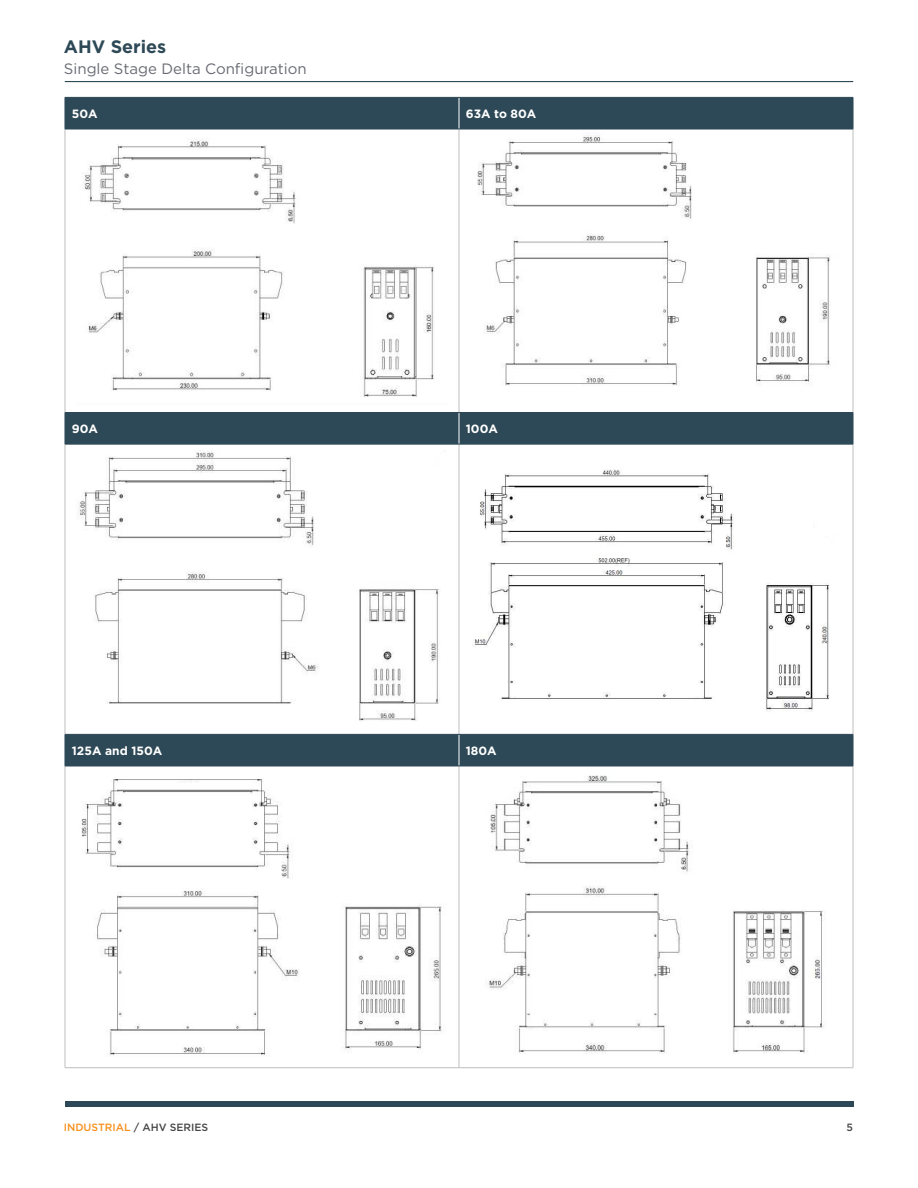
<style>
.page{position:relative;width:918px;height:1188px;background:#fff}
.page>*{position:absolute;margin:0;border:0;box-sizing:border-box;transform-origin:0 0}
.t1{font:700 18px "Gotham";color:#2d4856}
.t2{font:15px "Gotham";color:#696b73}
.t3{font:700 12px "Gotham";color:#fff}
.t4{font:500 10.5px "Gotham";color:#f7901d}
.t5{font:500 10.5px "Gotham";color:#454547}
.s1{color:#454547}
</style>
<div class="page">
<svg style="left:66px;top:98px;width:787px;height:668px;fill:#2d4856"></svg>
<hr style="left:65px;top:129px;width:1px;height:283px;background:#bfbebf">
<hr style="left:459px;top:129px;width:1px;height:283px;background:#bfbebf">
<hr style="left:853px;top:129px;width:1px;height:283px;background:#bfbebf">
<hr style="left:65px;top:444px;width:1px;height:290px;background:#bfbebf">
<hr style="left:459px;top:444px;width:1px;height:290px;background:#bfbebf">
<hr style="left:853px;top:444px;width:1px;height:290px;background:#bfbebf">
<hr style="left:65px;top:766px;width:1px;height:301px;background:#bfbebf">
<hr style="left:459px;top:766px;width:1px;height:301px;background:#bfbebf">
<hr style="left:853px;top:766px;width:1px;height:301px;background:#bfbebf">
<hr style="left:459px;top:98px;width:1px;height:31px;background:#fff">
<hr style="left:459px;top:413px;width:1px;height:31px;background:#fff">
<hr style="left:459px;top:735px;width:1px;height:31px;background:#fff">
<hr style="left:65px;top:1067px;width:394px;height:1px;background:#bfbebf">
<hr style="left:459px;top:1067px;width:394px;height:1px;background:#bfbebf">
<hr style="left:65px;top:97px;width:394px;height:1px;background:#2d4856">
<hr style="left:65px;top:98px;width:1px;height:31px;background:#2d4856">
<hr style="left:459px;top:97px;width:394px;height:1px;background:#2d4856">
<hr style="left:853px;top:98px;width:1px;height:31px;background:#2d4856">
<hr style="left:65px;top:129px;width:394px;height:1px;background:#2d4856">
<hr style="left:459px;top:129px;width:394px;height:1px;background:#2d4856">
<hr style="left:65px;top:412px;width:394px;height:1px;background:#2d4856">
<hr style="left:65px;top:413px;width:1px;height:31px;background:#2d4856">
<hr style="left:459px;top:412px;width:394px;height:1px;background:#2d4856">
<hr style="left:853px;top:413px;width:1px;height:31px;background:#2d4856">
<hr style="left:65px;top:444px;width:394px;height:1px;background:#2d4856">
<hr style="left:459px;top:444px;width:394px;height:1px;background:#2d4856">
<hr style="left:65px;top:734px;width:394px;height:1px;background:#2d4856">
<hr style="left:65px;top:735px;width:1px;height:31px;background:#2d4856">
<hr style="left:459px;top:734px;width:394px;height:1px;background:#2d4856">
<hr style="left:853px;top:735px;width:1px;height:31px;background:#2d4856">
<hr style="left:65px;top:766px;width:394px;height:1px;background:#2d4856">
<hr style="left:459px;top:766px;width:394px;height:1px;background:#2d4856">
<img style="left:77px;top:132px;width:370px;height:273px">
<img style="left:77px;top:451px;width:370px;height:277px">
<img style="left:81px;top:779px;width:361px;height:277px">
<img style="left:472px;top:132px;width:370px;height:262px">
<img style="left:472px;top:466px;width:370px;height:254px">
<img style="left:489px;top:775px;width:337px;height:279px">
<div style="left:65px;top:1101px;width:788px;height:6px;background:#2d4856"></div>
<hr style="left:65px;top:81px;width:788px;height:1px;background:#2d4856">
<h1 class="t1" style="left:64px;top:39px;width:104px">AHV Series</h1>
<p class="t2" style="left:64px;top:62px;width:244px">Single Stage Delta Configuration</p>
<p class="t3" style="left:72px;top:108px;width:27px">50A</p>
<p class="t3" style="left:466px;top:108px;width:72px">63A to 80A</p>
<p class="t3" style="left:72px;top:424px;width:28px">90A</p>
<p class="t3" style="left:466px;top:424px;width:34px">100A</p>
<p class="t3" style="left:72px;top:745px;width:92px">125A and 150A</p>
<p class="t3" style="left:466px;top:745px;width:32px">180A</p>
<p class="t4" style="left:64px;top:1123px;width:146px">INDUSTRIAL <span class="s1">/ AHV SERIES</span></p>
<p class="t5" style="left:847px;top:1123px;width:8px">5</p>
</div>
